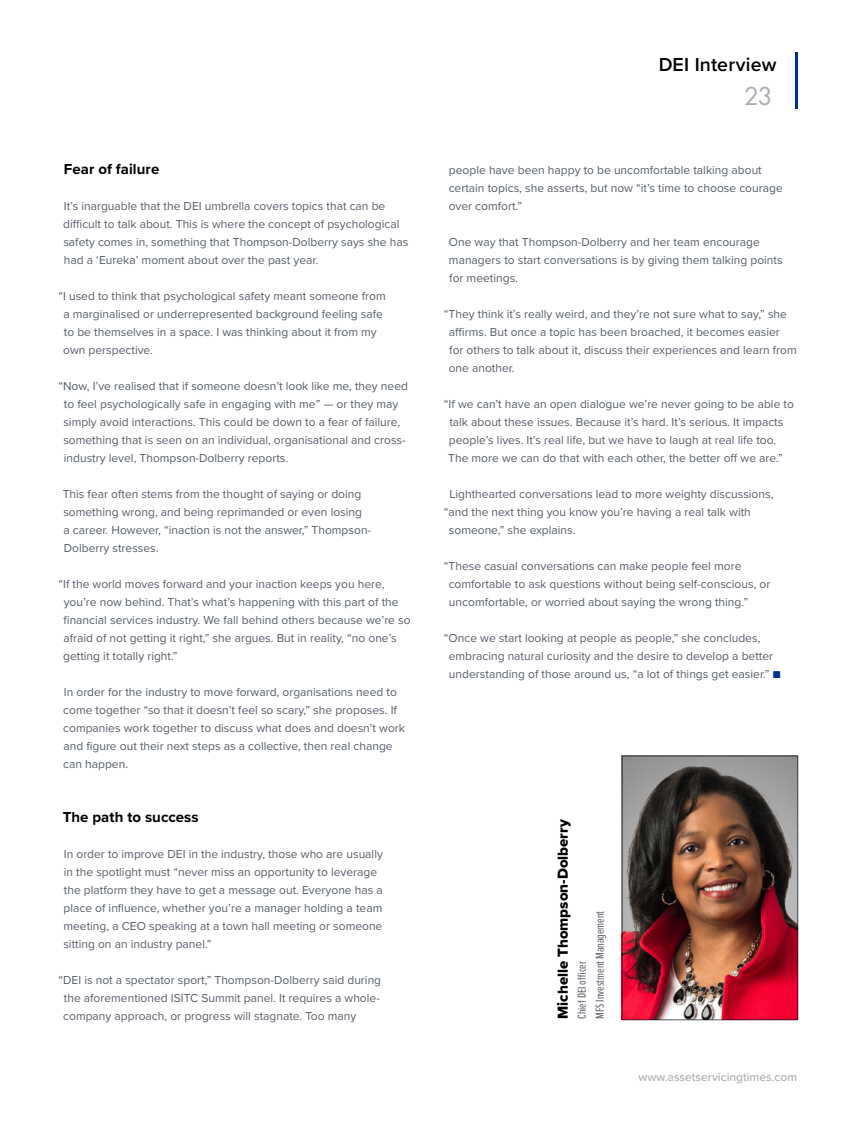
<style>
.page{position:relative;width:861px;height:1134px;background:#fff}
.page>*{position:absolute;margin:0;border:0;box-sizing:border-box;transform-origin:0 0}
.t1{font:27px "Futura PT";color:#aaaeb4}
.t2{font:600 19.5px "Proxima Nova";letter-spacing:.01em;color:#000}
.Subheadings{font:700 15px "Proxima Nova";letter-spacing:.005em;color:#000}
.Body_Text{font:15px "Proxima Nova Extrabld";color:#000}
.Body_Text-2{font:12px/18px "Proxima Nova";color:#565d69}
.Body_Text-3{font:12px "Proxima Nova Ex Cn";color:#565d69}
.t3{font:500 12px "Proxima Nova";color:#aaaeb4}
.s1{color:#00308a}
</style>
<div class="page">
<img style="left:624px;top:758px;width:172px;height:260px">
<div style="left:622px;top:756px;width:176px;height:264px;border:1px solid #565d69"></div>
<hr style="left:796px;top:52px;width:2px;height:57px;background:#00308a">
<p class="Subheadings" style="left:64px;top:158px;width:97px">Fear of failure</p>
<p class="Body_Text-2" style="left:63px;top:196px;width:347px">It’s inarguable that the DEI umbrella covers topics that can be difficult to talk about. This is where the concept of psychological safety comes in, something that Thompson-Dolberry says she has had a ‘Eureka’ moment about over the past year.</p>
<p class="Body_Text-2" style="left:63px;top:286px;width:324px;text-indent:-5px">“I used to think that psychological safety meant someone from a marginalised or underrepresented background feeling safe to be themselves in a space. I was thinking about it from my own perspective.</p>
<p class="Body_Text-2" style="left:63px;top:376px;width:346px;text-indent:-5px">“Now, I’ve realised that if someone doesn’t look like me, they need to feel psychologically safe in engaging with me” — or they may simply avoid interactions. This could be down to a fear of failure, something that is seen on an individual, organisational and cross&shy;industry level, Thompson-Dolberry reports.</p>
<p class="Body_Text-2" style="left:63px;top:484px;width:310px">This fear often stems from the thought of saying or doing something wrong, and being reprimanded or even losing<br>a career. However, “inaction is not the answer,” Thompson-Dolberry stresses.</p>
<p class="Body_Text-2" style="left:63px;top:574px;width:349px;text-indent:-5px">“If the world moves forward and your inaction keeps you here, you’re now behind. That’s what’s happening with this part of the financial services industry. We fall behind others because we’re so afraid of not getting it right,” she argues. But in reality, “no one’s getting it totally right.”</p>
<p class="Body_Text-2" style="left:63px;top:682px;width:343px">In order for the industry to move forward, organisations need to come together “so that it doesn’t feel so scary,” she proposes. If companies work together to discuss what does and doesn’t work and figure out their next steps as a collective, then real change can happen.</p>
<p class="Subheadings" style="left:63px;top:806px;width:137px">The path to success</p>
<p class="Body_Text-2" style="left:63px;top:844px;width:321px">In order to improve DEI in the industry, those who are usually in the spotlight must “never miss an opportunity to leverage the platform they have to get a message out. Everyone has a place of influence, whether you’re a manager holding a team meeting, a CEO speaking at a town hall meeting or someone sitting on an industry panel.”</p>
<p class="Body_Text-2" style="left:63px;top:970px;width:319px;text-align:justify;text-indent:-5px">“DEI is not a spectator sport,” Thompson-Dolberry said during the aforementioned ISITC Summit panel. It requires a whole&shy;company approach, or progress will stagnate. Too many</p>
<h2 class="t2" style="left:658px;top:50px;width:119px">DEI Interview</h2>
<h1 class="t1" style="left:743px;top:80px;width:31px">23</h1>
<p class="Body_Text-2" style="left:449px;top:160px;width:336px">people have been happy to be uncomfortable talking about certain topics, she asserts, but now “it’s time to choose courage over comfort.”</p>
<p class="Body_Text-2" style="left:449px;top:232px;width:335px">One way that Thompson-Dolberry and her team encourage managers to start conversations is by giving them talking points for meetings.</p>
<p class="Body_Text-2" style="left:449px;top:304px;width:350px;text-indent:-5px">“They think it’s really weird, and they’re not sure what to say,” she affirms. But once a topic has been broached, it becomes easier for others to talk about it, discuss their experiences and learn from one another.</p>
<p class="Body_Text-2" style="left:448px;top:394px;width:347px;text-indent:-4px">“If we can’t have an open dialogue we’re never going to be able to talk about these issues. Because it’s hard. It’s serious. It impacts people’s lives. It’s real life, but we have to laugh at real life too.<br>The more we can do that with each other, the better off we are.”</p>
<p class="Body_Text-2" style="left:449px;top:484px;width:326px">Lighthearted conversations lead to more weighty discussions,</p>
<p class="Body_Text-2" style="left:444px;top:502px;width:308px">“and the next thing you know you’re having a real talk with</p>
<p class="Body_Text-2" style="left:449px;top:520px;width:128px">someone,” she explains.</p>
<p class="Body_Text-2" style="left:449px;top:556px;width:323px;text-indent:-5px">“These casual conversations can make people feel more comfortable to ask questions without being self-conscious, or uncomfortable, or worried about saying the wrong thing.”</p>
<p class="Body_Text-2" style="left:449px;top:628px;width:333px;text-indent:-5px">“Once we start looking at people as people,” she concludes, embracing natural curiosity and the desire to develop a better understanding of those around us, “a lot of things get easier.” <span class="s1">■</span></p>
<p class="Body_Text" style="left:552px;top:1019px;width:201px;rotate:-90deg">Michelle Thompson-Dolberry</p>
<p class="Body_Text-3" style="left:573px;top:1019px;width:60px;rotate:-90deg">Chief DEI officer</p>
<p class="Body_Text-3" style="left:591px;top:1019px;width:110px;rotate:-90deg">MFS Investment Management</p>
<p class="t3" style="left:638px;top:1068px;width:160px">www.assetservicingtimes.com</p>
</div>
